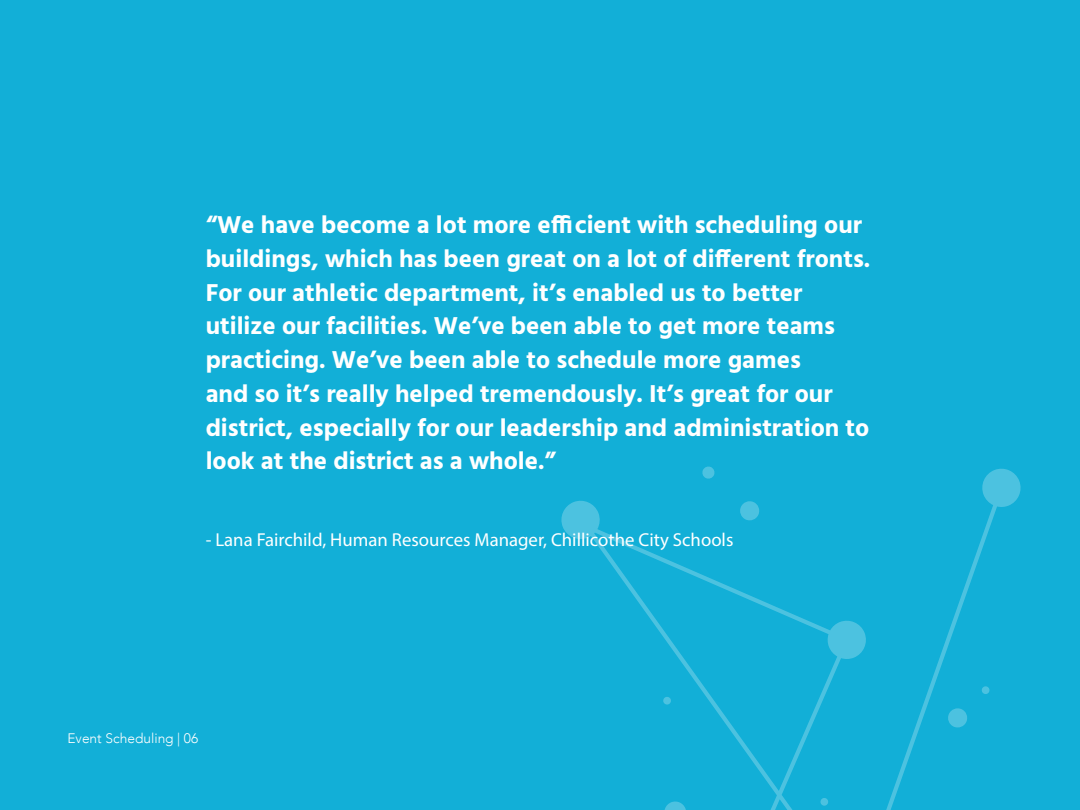
<style>
.page{position:relative;width:1080px;height:810px;background:#12afd7}
.page>*{position:absolute;margin:0;border:0;box-sizing:border-box;transform-origin:0 0}
.t1{font:700 25px/33.8px "Hind";color:#fff}
.t2{font:18.75px "Myriad Pro";color:#fff}
.t3{font:300 13.75px "Avenir";color:#fff}
</style>
<div class="page">
<svg style="left:561px;top:468px;width:460px;height:342px"></svg>
<svg style="left:739px;top:500px;width:22px;height:22px"></svg>
<svg style="left:947px;top:707px;width:22px;height:22px"></svg>
<svg style="left:702px;top:466px;width:13px;height:13px"></svg>
<svg style="left:663px;top:800px;width:25px;height:10px"></svg>
<svg style="left:663px;top:696px;width:8px;height:9px"></svg>
<svg style="left:820px;top:797px;width:9px;height:9px"></svg>
<svg style="left:981px;top:686px;width:9px;height:9px"></svg>
<p class="t1" style="left:206px;top:208px;width:666px">“We have become a lot more efficient with scheduling our buildings, which has been great on a lot of different fronts.<br>For our athletic department, it’s enabled us to better utilize our facilities. We’ve been able to get more teams practicing. We’ve been able to schedule more games<br>and so it’s really helped tremendously. It’s great for our district, especially for our leadership and administration to look at the district as a whole.”</p>
<p class="t2" style="left:206px;top:528px;width:529px">- Lana Fairchild, Human Resources Manager, Chillicothe City Schools</p>
<p class="t3" style="left:68px;top:730px;width:132px">Event Scheduling | 06</p>
</div>
